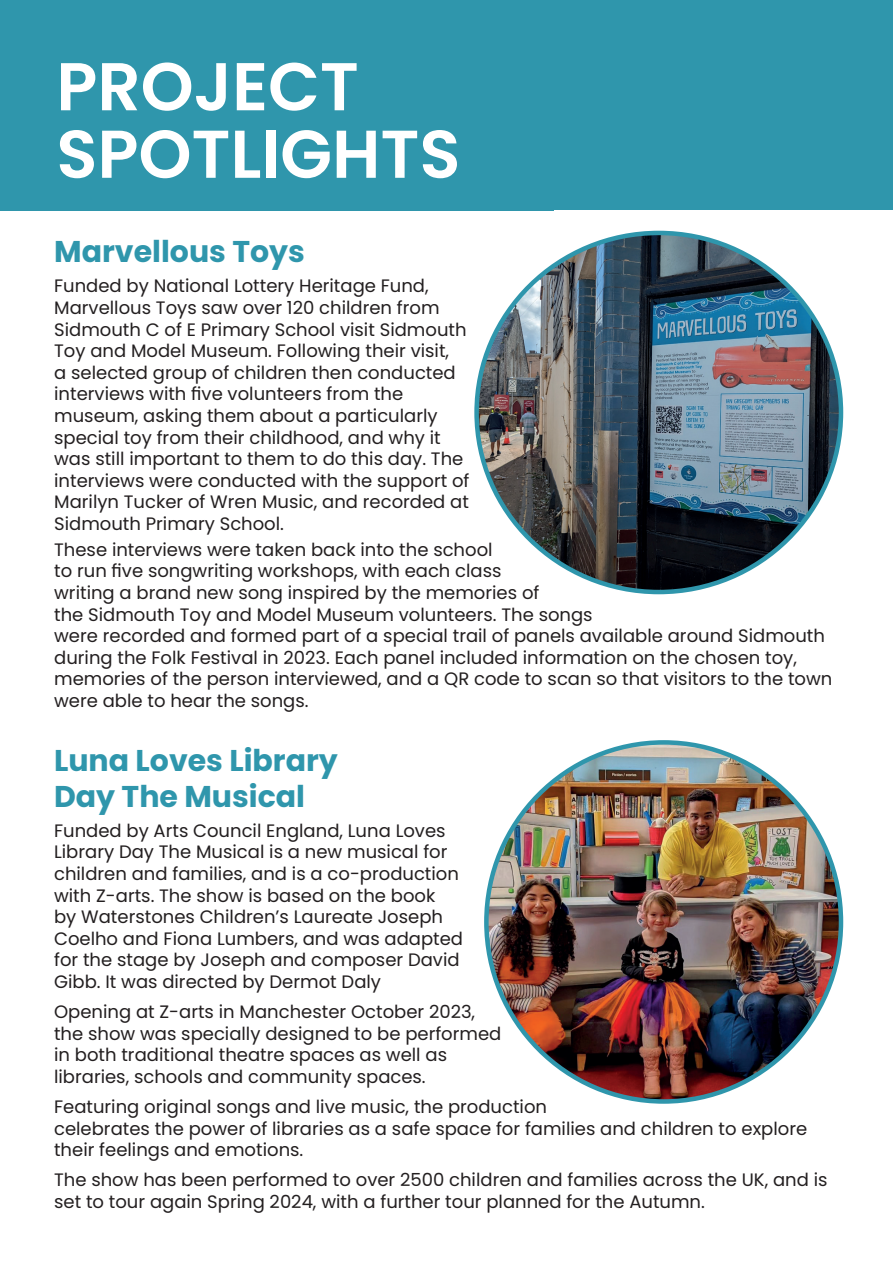
<style>
.page{position:relative;width:893px;height:1263px;background:#fff}
.page>*{position:absolute;margin:0;border:0;box-sizing:border-box;transform-origin:0 0}
.t1{font:600 67.5px/67.5px "Poppins";color:#fff}
.t2{font:700 30px/36px "Poppins";color:#2f96ac}
.t3{font:18px/21.6px "Poppins";color:#231f20}
</style>
<div class="page">
<div style="left:0;top:0;width:893px;height:210px;background:#2f96ac"></div>
<img style="left:486px;top:742px;width:355px;height:359px">
<img style="left:478px;top:233px;width:363px;height:359px">
<h1 class="t1" style="left:56px;top:53px;width:406px">PROJECT<br>SPOTLIGHTS</h1>
<h2 class="t2" style="left:54px;top:234px;width:252px">Marvellous Toys</h2>
<p class="t3" style="left:54px;top:275px;width:417px">Funded by National Lottery Heritage Fund, Marvellous Toys saw over 120 children from Sidmouth C of E Primary School visit Sidmouth Toy and Model Museum. Following their visit,<br>a selected group of children then conducted interviews with five volunteers from the museum, asking them about a particularly special toy from their childhood, and why it was still important to them to do this day. The interviews were conducted with the support of Marilyn Tucker of Wren Music, and recorded at Sidmouth Primary School.</p>
<p class="t3" style="left:54px;top:539px;width:780px">These interviews were taken back into the school<br>to run five songwriting workshops, with each class<br>writing a brand new song inspired by the memories of<br>the Sidmouth Toy and Model Museum volunteers. The songs<br>were recorded and formed part of a special trail of panels available around Sidmouth during the Folk Festival in 2023. Each panel included information on the chosen toy, memories of the person interviewed, and a QR code to scan so that visitors to the town were able to hear the songs.</p>
<h2 class="t2" style="left:54px;top:742px;width:285px">Luna Loves Library<br>Day The Musical</h2>
<p class="t3" style="left:54px;top:820px;width:411px">Funded by Arts Council England, Luna Loves Library Day The Musical is a new musical for children and families, and is a co-production with Z-arts. The show is based on the book<br>by Waterstones Children’s Laureate Joseph Coelho and Fiona Lumbers, and was adapted for the stage by Joseph and composer David Gibb. It was directed by Dermot Daly</p>
<p class="t3" style="left:54px;top:1001px;width:449px">Opening at Z-arts in Manchester October 2023, the show was specially designed to be performed in both traditional theatre spaces as well as libraries, schools and community spaces.</p>
<p class="t3" style="left:54px;top:1096px;width:755px">Featuring original songs and live music, the production<br>celebrates the power of libraries as a safe space for families and children to explore their feelings and emotions.</p>
<p class="t3" style="left:54px;top:1169px;width:775px">The show has been performed to over 2500 children and families across the UK, and is set to tour again Spring 2024, with a further tour planned for the Autumn.</p>
</div>
